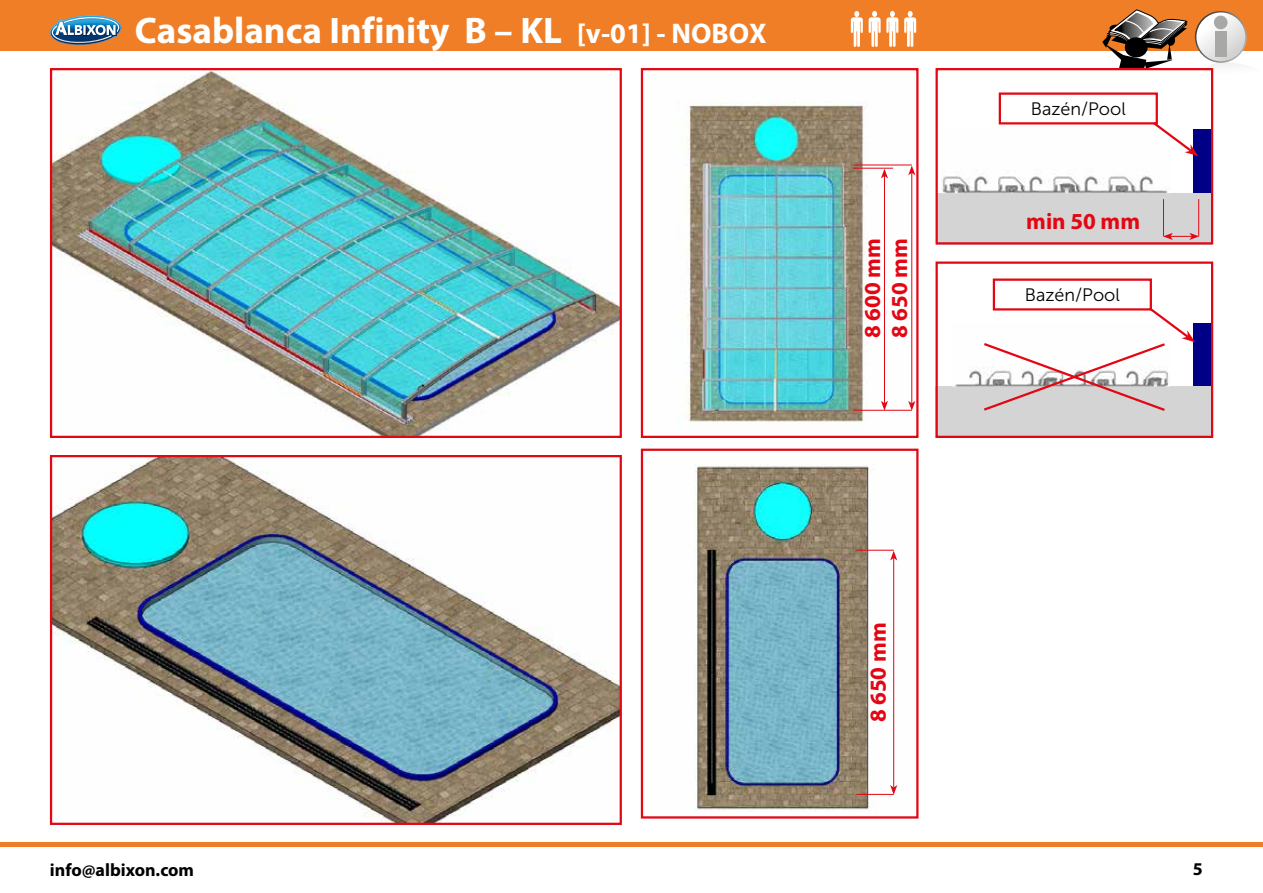
<style>
.page{position:relative;width:1263px;height:893px;background:#fff}
.page>*{position:absolute;margin:0;border:0;box-sizing:border-box;transform-origin:0 0}
.t1{font:700 37.05px "Myriad Pro";color:#fff}
.t2{font:700 22.95px/27px "Myriad Pro";color:#e30613}
.t3{font:18px "Museo Sans 300";color:#000}
.t4{font:700 18px "Myriad Pro";color:#000}
.s1{font-size:28.5px}
</style>
<div class="page">
<div style="left:0;top:0;width:1263px;height:51px;background:#f07e26"></div>
<hr style="left:0;top:842px;width:1263px;height:4px;background:#f07e26">
<svg style="left:1196px;top:12px;width:50px;height:50px"></svg>
<div style="left:1195px;top:11px;width:52px;height:52px;border:2px solid #fff;border-radius:50%"></div>
<svg style="left:1209px;top:62px;width:32px;height:26px"></svg>
<div style="left:1215px;top:32px;width:11px;height:25px;background:#a8a8a7"></div>
<div style="left:1214px;top:16px;width:13px;height:13px;background:#a8a8a7;border-radius:50%"></div>
<svg style="left:1102px;top:10px;width:85px;height:58px"></svg>
<svg style="left:50px;top:15px;width:71px;height:30px"></svg>
<div style="left:1194px;top:130px;width:18px;height:63px;background:#000086"></div>
<div style="left:937px;top:193px;width:275px;height:51px;background:#d4d4d4"></div>
<div style="left:1194px;top:323px;width:18px;height:64px;background:#000086"></div>
<div style="left:935px;top:387px;width:278px;height:51px;background:#d4d4d4"></div>
<img style="left:53px;top:71px;width:566px;height:364px">
<div style="left:50px;top:68px;width:572px;height:370px;border:2px solid #e30613"></div>
<img style="left:53px;top:458px;width:566px;height:364px">
<div style="left:50px;top:455px;width:572px;height:370px;border:2px solid #e30613"></div>
<img style="left:686px;top:102px;width:227px;height:322px">
<div style="left:641px;top:68px;width:277px;height:370px;border:2px solid #e30613"></div>
<img style="left:694px;top:465px;width:204px;height:346px">
<div style="left:641px;top:449px;width:277px;height:370px;border:2px solid #e30613"></div>
<img style="left:941px;top:171px;width:228px;height:22px">
<div style="left:935px;top:68px;width:278px;height:176px;border:2px solid #e30613"></div>
<img style="left:952px;top:367px;width:29px;height:20px">
<div style="left:935px;top:261px;width:278px;height:177px;border:2px solid #e30613"></div>
<div style="left:993px;top:279px;width:159px;height:32px;border:2px solid #e30613"></div>
<svg style="left:1151px;top:124px;width:47px;height:32px"></svg>
<div style="left:999px;top:92px;width:159px;height:32px;border:2px solid #e30613"></div>
<svg style="left:981px;top:306px;width:214px;height:105px"></svg>
<hr style="left:856px;top:550px;width:38px;height:1px;background:#e30613">
<hr style="left:856px;top:794px;width:38px;height:1px;background:#e30613">
<hr style="left:893px;top:558px;width:1px;height:229px;background:#e30613">
<svg style="left:890px;top:785px;width:7px;height:10px"></svg>
<svg style="left:890px;top:551px;width:7px;height:9px"></svg>
<hr style="left:1163px;top:199px;width:1px;height:37px;background:#e30613">
<hr style="left:1198px;top:199px;width:1px;height:37px;background:#e30613">
<svg style="left:1163px;top:233px;width:36px;height:7px"></svg>
<hr style="left:853px;top:165px;width:59px;height:1px;background:#e30613">
<hr style="left:853px;top:410px;width:59px;height:1px;background:#e30613">
<hr style="left:911px;top:173px;width:1px;height:230px;background:#e30613">
<svg style="left:908px;top:401px;width:7px;height:10px"></svg>
<svg style="left:908px;top:165px;width:7px;height:10px"></svg>
<hr style="left:884px;top:176px;width:1px;height:227px;background:#e30613">
<svg style="left:881px;top:401px;width:7px;height:10px"></svg>
<svg style="left:881px;top:169px;width:7px;height:9px"></svg>
<hr style="left:853px;top:168px;width:40px;height:1px;background:#e30613">
<svg style="left:851px;top:11px;width:12px;height:36px"></svg>
<svg style="left:869px;top:11px;width:29px;height:36px"></svg>
<svg style="left:904px;top:11px;width:12px;height:36px"></svg>
<p class="t1" style="left:135px;top:6px;width:633px">Casablanca Infinity B – KL <span class="s1">[v-01] - NOBOX</span></p>
<p class="t2" style="left:858px;top:338px;width:101px;rotate:-90deg">8 600 mm<br>8 650 mm</p>
<p class="t2" style="left:864px;top:722px;width:101px;rotate:-90deg">8 650 mm</p>
<p class="t3" style="left:1031px;top:99px;width:96px">Bazén/Pool</p>
<p class="t2" style="left:1026px;top:206px;width:115px">min 50 mm</p>
<p class="t3" style="left:1025px;top:285px;width:96px">Bazén/Pool</p>
<p class="t4" style="left:50px;top:858px;width:146px">info@albixon.com</p>
<p class="t4" style="left:1193px;top:857px;width:11px">5</p>
</div>
